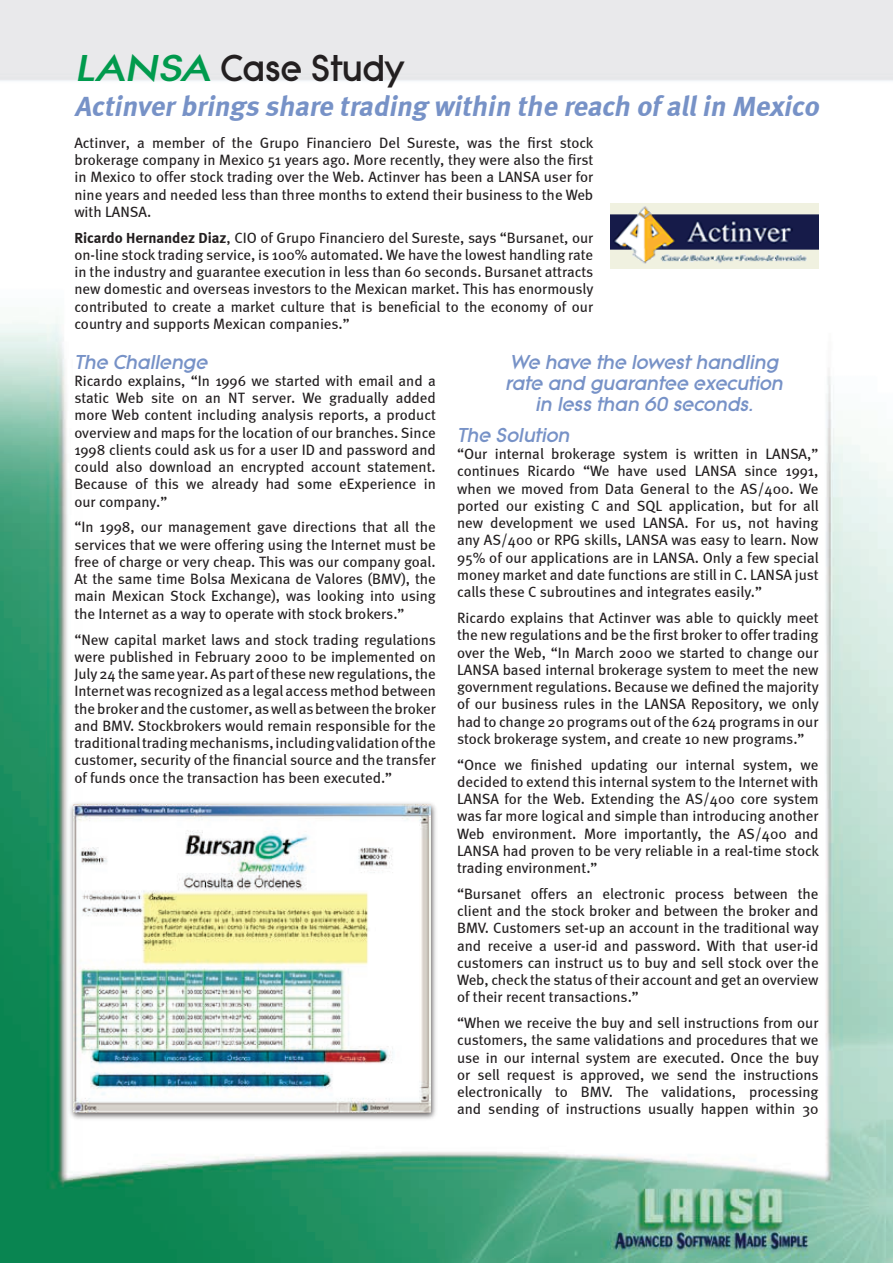
<style>
.page{position:relative;width:893px;height:1263px;background:#fff}
.page>*{position:absolute;margin:0;border:0;box-sizing:border-box;transform-origin:0 0}
.t1{font:800 39px "Litera EF";color:#231f20;scale:.96 1}
.t2{font:italic 700 28.5px "Meta";color:#7792c7}
.t3{font:italic 800 21px/21px "Litera EF";color:#7792c7;text-align:center}
.t4{font:15px/17.2px "Meta";color:#231f20;text-align:justify}
.s1{font-style:italic;color:#009a4d}
.s2{font-weight:700}
</style>
<div class="page">
<img style="left:0;top:0;width:893px;height:1263px">
<div style="left:68px;top:800px;width:371px;height:322px;background:#231f20;opacity:.75"></div>
<img style="left:74px;top:805px;width:357px;height:308px">
<img style="left:610px;top:203px;width:209px;height:66px">
<h1 class="t1" style="left:74px;top:46px;width:345px"><span class="s1">LANSA</span> Case Study</h1>
<h2 class="t2" style="left:74px;top:89px;width:752px">Actinverbrings share trading within the reach of allin Mexico</h2>
<p class="t4" style="left:74px;top:134px;width:521px">Actinver, a member of the Grupo Financiero Del Sureste, was the first stock brokerage company in Mexico 51 years ago. More recently, they were also the first in Mexico to offer stock trading over the Web. Actinver has been a LANSA user for nine years and needed less than three months to extend their business to the Web with LANSA.</p>
<p class="t4" style="left:74px;top:229px;width:520px"><span class="s2">Ricardo Hernandez Diaz</span>, CIO of Grupo Financiero del Sureste, says “Bursanet, our on-line stock trading service, is 100% automated. We have the lowest handling rate in the industry and guarantee execution in less than 60 seconds. Bursanet attracts new domestic and overseas investors to the Mexican market. This has enormously contributed to create a market culture that is beneficial to the economy of our country and supports Mexican companies.”</p>
<h3 class="t3" style="left:74px;top:351px;width:139px">The Challenge</h3>
<p class="t4" style="left:74px;top:372px;width:363px">Ricardo explains, “In 1996 we started with email and a static Web site on an NT server. We gradually added more Web content including analysis reports, a product overview and maps for the location of our branches. Since 1998 clients could ask us for a user ID and password and could also download an encrypted account statement.<br>Because of this we already had some eExperience in our company.”</p>
<p class="t4" style="left:74px;top:518px;width:363px">“In 1998, our management gave directions that all the services that we were offering using the Internet must be free of charge or very cheap. This was our company goal.<br>At the same time Bolsa Mexicana de Valores (BMV), the main Mexican Stock Exchange), was looking into using the Internet as a way to operate with stock brokers.”</p>
<p class="t4" style="left:74px;top:630px;width:363px">“New capital market laws and stock trading regulations were published in February 2000 to be implemented on July 24 the same year. As part of these new regulations, the Internet was recognized as a legal access method between the broker and the customer, as well as between the broker and BMV. Stockbrokers would remain responsible for the traditional trading mechanisms, including validation of the customer, security of the financial source and the transfer of funds once the transaction has been executed.”</p>
<h3 class="t3" style="left:505px;top:352px;width:283px">We have the lowesthandling rate and guarantee execution in less than 60 seconds.</h3>
<h3 class="t3" style="left:457px;top:425px;width:118px">The Solution</h3>
<p class="t4" style="left:457px;top:445px;width:363px">“Our internal brokerage system is written in LANSA,” continues Ricardo “We have used LANSA since 1991, when we moved from Data General to the AS/400. We ported our existing C and SQL application, but for all new development we used LANSA. For us, not having any AS/400 or RPG skills, LANSA was easy to learn. Now 95% of our applications are in LANSA. Only a few special money market and date functions are still in C. LANSA just calls these C subroutines and integrates easily.”</p>
<p class="t4" style="left:457px;top:609px;width:363px">Ricardo explains that Actinver was able to quickly meet the new regulations and be the first broker to offer trading over the Web, “In March 2000 we started to change our LANSA based internal brokerage system to meet the new government regulations. Because we defined the majority of our business rules in the LANSA Repository, we only had to change 20 programs out of the 624 programs in our stock brokerage system, and create 10 new programs.”</p>
<p class="t4" style="left:457px;top:755px;width:363px">“Once we finished updating our internal system, we decided to extend this internal system to the Internet with LANSA for the Web. Extending the AS/400 core system was far more logical and simple than introducing another Web environment. More importantly, the AS/400 and LANSA had proven to be very reliable in a real-time stock trading environment.”</p>
<p class="t4" style="left:457px;top:885px;width:363px">“Bursanet offers an electronic process between the client and the stock broker and between the broker and BMV. Customers set-up an account in the traditional way and receive a user-id and password. With that user-id customers can instruct us to buy and sell stock over the Web, check the status of their account and get an overview of their recent transactions.”</p>
<p class="t4" style="left:457px;top:1014px;width:363px">“When we receive the buy and sell instructions from our customers, the same validations and procedures that we use in our internal system are executed. Once the buy or sell request is approved, we send the instructions electronically to BMV. The validations, processing and sending of instructions usually happen within 30</p>
</div>
